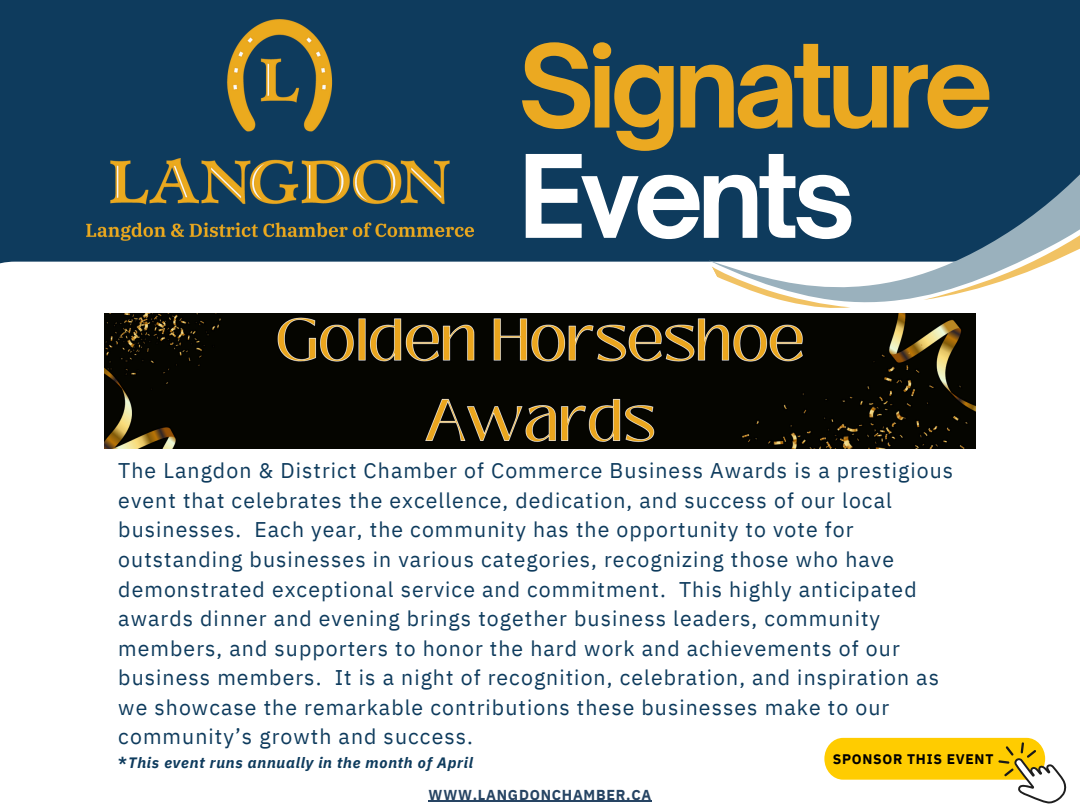
<style>
.page{position:relative;width:1080px;height:810px;background:#0e3b5d}
.page>*{position:absolute;margin:0;border:0;box-sizing:border-box;transform-origin:0 0}
.t1{font:700 109.94px "Open Sauce One";letter-spacing:-.06em;color:#fff}
.t2{font:700 109.69px "Open Sauce One";letter-spacing:-.06em;color:#eba921}
.t3{font:21.25px/29.5px "IBM Plex Sans";letter-spacing:.05em;color:#0e3b5d}
.t4{font:italic 700 15px "IBM Plex Sans";letter-spacing:.05em;color:#0e3b5d}
.t5{font:700 14.38px "IBM Plex Sans";letter-spacing:.05em;color:#264463}
.t6{font:700 13.88px "IBM Plex Sans";letter-spacing:.05em;color:#000}
.s1{font-style:normal}
</style>
<div class="page">
<div style="left:0;top:262px;width:1080px;height:548px;background:#fff"></div>
<svg style="left:851px;top:261px;width:229px;height:129px;background:#f5f6f7"></svg>
<svg style="left:889px;top:174px;width:191px;height:152px"></svg>
<svg style="left:630px;top:260px;width:221px;height:53px;background:#edeeea"></svg>
<img style="left:87px;top:19px;width:387px;height:222px">
<img style="left:104px;top:313px;width:871px;height:136px">
<svg style="left:824px;top:738px;width:243px;height:66px;background:#f7dc71"></svg>
<hr style="left:429px;top:801px;width:223px;height:1px;background:#264463">
<p class="t2" style="left:518px;top:18px;width:477px">Signature</p>
<p class="t1" style="left:518px;top:128px;width:339px">Events</p>
<p class="t3" style="left:118px;top:456px;width:836px">The Langdon &amp; District Chamber of Commerce Business Awards is a prestigious event that celebrates the excellence, dedication, and success of our local businesses. Each year, the community has the opportunity to vote for outstanding businesses in various categories, recognizing those who have demonstrated exceptional service and commitment. This highly anticipated awards dinner and evening brings together business leaders, community members, and supporters to honor the hard work and achievements of our business members. It is a night of recognition, celebration, and inspiration as we showcase the remarkable contributions these businesses make to our community’s growth and success.</p>
<p class="t4" style="left:118px;top:752px;width:356px"><span class="s1">*</span>This event runs annually in the month of April</p>
<h1 class="t6" style="left:833px;top:750px;width:162px">SPONSOR THIS EVENT</h1>
<h1 class="t5" style="left:429px;top:785px;width:224px">WWW.LANGDONCHAMBER.CA</h1>
</div>
